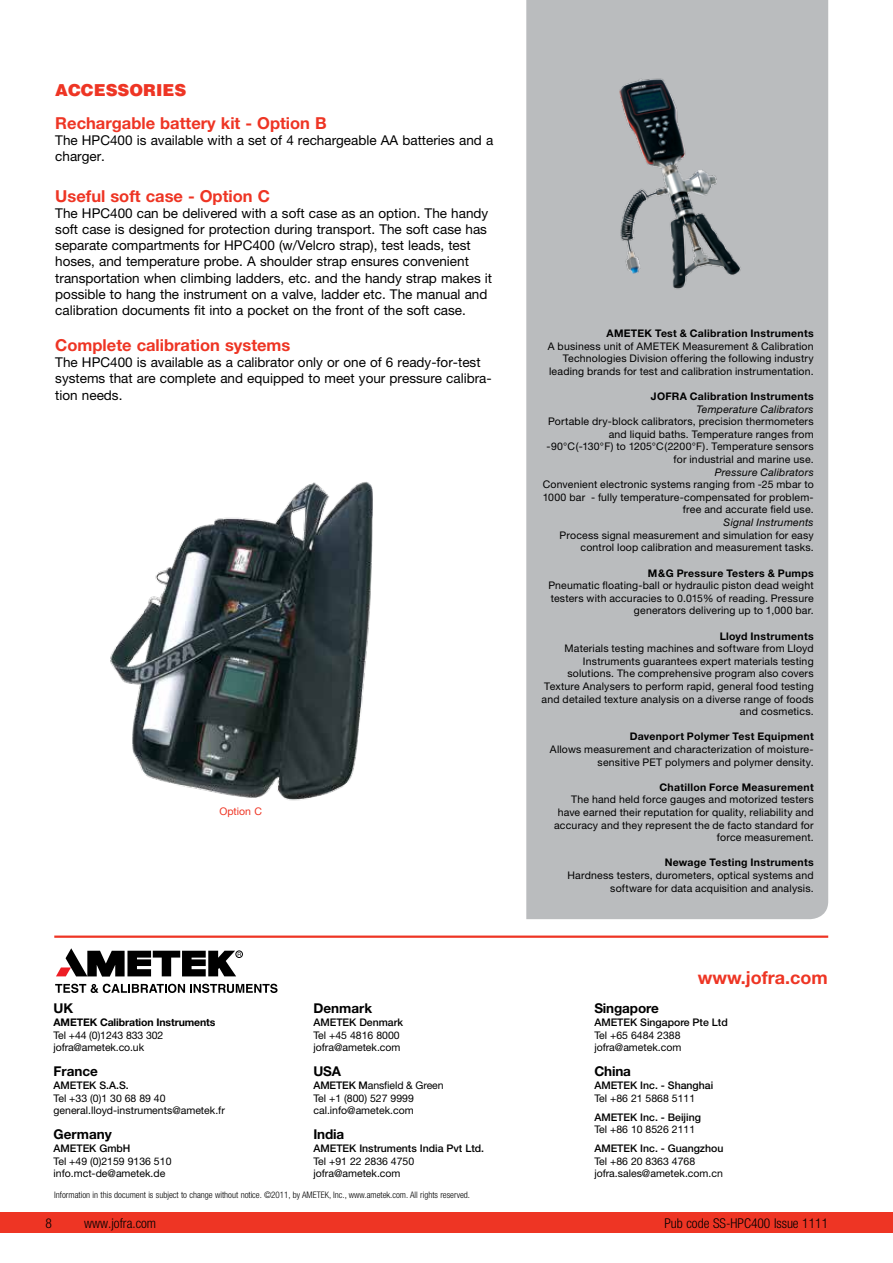
<style>
.page{position:relative;width:893px;height:1263px;background:#fff}
.page>*{position:absolute;margin:0;border:0;box-sizing:border-box;transform-origin:0 0}
.t1{font:700 18px "Helvetica Neue";color:#ee3524}
.t2{font:700 16.5px "Helvetica Neue";color:#ee3524}
.t3{font:900 16.5px "Helvetica";color:#ee3524}
.t4{font:13.5px/16.2px "Helvetica Neue";color:#000}
.t5{font:700 13.5px "Helvetica Neue";letter-spacing:-.01em;color:#000}
.t6{font:300 condensed 13.5px "Helvetica Neue";color:#000}
.t7{font:10.5px/12.6px "Helvetica Neue";letter-spacing:.015em;color:#000;text-align:right}
.t8{font:700 10.5px "Helvetica Neue";letter-spacing:.025em;color:#000}
.t9{font:500 10.5px "Helvetica Neue";color:#000}
.t10{font:italic 10.5px "Helvetica Neue";letter-spacing:.02em;color:#000}
.t11{font:10.5px/12.6px "Helvetica Neue";letter-spacing:-.01em;color:#000}
.t12{font:700 10.5px "Helvetica Neue";letter-spacing:-.01em;color:#000}
.t13{font:10.5px "Helvetica Neue";color:#ee3524}
.t14{font:300 condensed 9px "Helvetica Neue";color:#000}
.s1{font-weight:500}
</style>
<div class="page">
<div style="left:526px;top:0;width:302px;height:919px;background:#babcbe"></div>
<div style="left:0;top:1212px;width:893px;height:21px;background:#ee3524"></div>
<hr style="left:54px;top:935px;width:774px;height:3px;background:#ee3524">
<svg style="left:55px;top:984px;width:223px;height:9px"></svg>
<div style="left:236px;top:950px;width:7px;height:8px;border:1px solid #000;border-radius:50%"></div>
<svg style="left:56px;top:948px;width:185px;height:28px"></svg>
<img style="left:604px;top:72px;width:147px;height:230px">
<img style="left:110px;top:482px;width:263px;height:319px">
<h2 class="t3" style="left:55px;top:80px;width:133px">ACCESSORIES</h2>
<h2 class="t2" style="left:55px;top:113px;width:273px">Rechargable battery kit - Option B</h2>
<p class="t4" style="left:55px;top:132px;width:439px">The HPC400 is available with a set of 4 rechargeable AA batteries and a charger.</p>
<h2 class="t2" style="left:55px;top:185px;width:216px">Useful soft case - Option C</h2>
<p class="t4" style="left:55px;top:205px;width:438px">The HPC400 can be delivered with a soft case as an option. The handy soft case is designed for protection during transport. The soft case has separate compartments for HPC400 (w/Velcro strap), test leads, test hoses, and temperature probe. A shoulder strap ensures convenient transportation when climbing ladders, etc. and the handy strap makes it possible to hang the instrument on a valve, ladder etc. The manual and calibration documents fit into a pocket on the front of the soft case.</p>
<h2 class="t2" style="left:55px;top:335px;width:237px">Complete calibration systems</h2>
<p class="t4" style="left:55px;top:354px;width:438px">The HPC400 is available as a calibrator only or one of 6 ready-for-test systems that are complete and equipped to meet your pressure calibra&shy;tion needs.</p>
<p class="t13" style="left:219px;top:805px;width:44px">Option C</p>
<p class="t5" style="left:54px;top:1000px;width:21px">UK</p>
<p class="t12" style="left:54px;top:1016px;width:163px">AMETEK Calibration Instruments</p>
<p class="t11" style="left:54px;top:1028px;width:111px">Tel +44 (0)1243 833 302 jofra@ametek.co.uk</p>
<p class="t5" style="left:54px;top:1063px;width:46px">France</p>
<p class="t9" style="left:54px;top:1079px;width:77px">AMETEK S.A.S.</p>
<p class="t7" style="left:54px;top:1091px;width:173px;text-align:left">Tel +33 (0)1 30 68 89 40 general.lloyd-instruments@ametek.fr</p>
<p class="t5" style="left:54px;top:1126px;width:60px">Germany</p>
<p class="t9" style="left:54px;top:1142px;width:79px">AMETEK GmbH</p>
<p class="t7" style="left:54px;top:1154px;width:119px;text-align:left">Tel +49 (0)2159 9136 510 info.mct-de@ametek.de</p>
<p class="t5" style="left:313px;top:1000px;width:60px">Denmark</p>
<p class="t9" style="left:313px;top:1016px;width:91px">AMETEK Denmark</p>
<p class="t7" style="left:313px;top:1028px;width:89px;text-align:left">Tel +45 4816 8000 jofra@ametek.com</p>
<p class="t5" style="left:313px;top:1063px;width:29px">USA</p>
<p class="t7" style="left:313px;top:1079px;width:132px;text-align:left"><span class="s1">AMETEK M</span>ansfield &amp; Green<br>Tel +1 (800) 527 9999 cal.info@ametek.com</p>
<p class="t5" style="left:313px;top:1126px;width:32px">India</p>
<p class="t9" style="left:313px;top:1142px;width:172px">AMETEK Instruments India Pvt Ltd.</p>
<p class="t7" style="left:313px;top:1154px;width:102px;text-align:left">Tel +91 22 2836 4750 jofra@ametek.com</p>
<p class="t14" style="left:54px;top:1190px;width:417px">Information in this document is subject to change without notice. ©2011, by AMETEK, Inc., www.ametek.com. All rights reserved.</p>
<p class="t6" style="left:45px;top:1215px;width:8px">8</p>
<p class="t6" style="left:84px;top:1215px;width:73px">www.jofra.com</p>
<p class="t8" style="left:606px;top:327px;width:209px">AMETEK Test &amp; Calibration Instruments</p>
<p class="t7" style="left:548px;top:339px;width:267px">A business unit of AMETEK Measurement &amp; Calibration<br>Technologies Division offering the following industry leading brands for test and calibration instrumentation.</p>
<p class="t8" style="left:651px;top:390px;width:164px">JOFRA Calibration Instruments</p>
<p class="t10" style="left:696px;top:403px;width:119px">Temperature Calibrators</p>
<p class="t7" style="left:547px;top:415px;width:269px">Portable dry-block calibrators, precision thermometers and liquid baths. Temperature ranges from -90°C(-130°F) to 1205°C(2200°F). Temperature sensors for industrial and marine use.</p>
<p class="t10" style="left:715px;top:466px;width:100px">Pressure Calibrators</p>
<p class="t7" style="left:543px;top:478px;width:272px">Convenient electronic systems ranging from -25 mbar to<br>1000 bar - fully temperature-compensated for problem&shy;free and accurate field use.</p>
<p class="t10" style="left:724px;top:516px;width:92px">Signal Instruments</p>
<p class="t7" style="left:559px;top:528px;width:256px">Process signal measurement and simulation for easy control loop calibration and measurement tasks.</p>
<p class="t8" style="left:648px;top:566px;width:167px">M&amp;G Pressure Testers &amp; Pumps</p>
<p class="t7" style="left:548px;top:579px;width:267px">Pneumatic floating-ball or hydraulic piston dead weight testers with accuracies to 0.015% of reading. Pressure generators delivering up to 1,000 bar.</p>
<p class="t8" style="left:720px;top:629px;width:95px">Lloyd Instruments</p>
<p class="t7" style="left:542px;top:642px;width:274px">Materials testing machines and software from Lloyd Instruments guarantees expert materials testing solutions. The comprehensive program also covers Texture Analysers to perform rapid, general food testing and detailed texture analysis on a diverse range of foods and cosmetics.</p>
<p class="t8" style="left:630px;top:730px;width:185px">Davenport Polymer Test Equipment</p>
<p class="t7" style="left:550px;top:743px;width:265px">Allows measurement and characterization of moisture&shy;sensitive PET polymers and polymer density.</p>
<p class="t8" style="left:659px;top:780px;width:156px">Chatillon Force Measurement</p>
<p class="t7" style="left:554px;top:793px;width:261px">The hand held force gauges and motorized testers have earned their reputation for quality, reliability and accuracy and they represent the de facto standard for force measurement.</p>
<p class="t8" style="left:665px;top:856px;width:150px">Newage Testing Instruments</p>
<p class="t7" style="left:567px;top:869px;width:248px">Hardness testers, durometers, optical systems and software for data acquisition and analysis.</p>
<h1 class="t1" style="left:698px;top:967px;width:131px">www.jofra.com</h1>
<p class="t5" style="left:594px;top:1000px;width:66px">Singapore</p>
<p class="t9" style="left:594px;top:1016px;width:135px">AMETEK Singapore Pte Ltd</p>
<p class="t7" style="left:594px;top:1028px;width:89px;text-align:left">Tel +65 6484 2388 jofra@ametek.com</p>
<p class="t5" style="left:594px;top:1063px;width:38px">China</p>
<p class="t9" style="left:594px;top:1079px;width:120px">AMETEK Inc. - Shanghai</p>
<p class="t7" style="left:594px;top:1091px;width:102px">Tel +86 21 5868 5111</p>
<p class="t9" style="left:594px;top:1110px;width:108px">AMETEK Inc. - Beijing</p>
<p class="t7" style="left:594px;top:1123px;width:102px">Tel +86 10 8526 2111</p>
<p class="t9" style="left:594px;top:1142px;width:131px">AMETEK Inc. - Guangzhou</p>
<p class="t7" style="left:594px;top:1155px;width:130px;text-align:left">Tel +86 20 8363 4768 jofra.sales@ametek.com.cn</p>
<p class="t6" style="left:664px;top:1215px;width:165px">Pub code SS-HPC400 Issue 1111</p>
</div>
